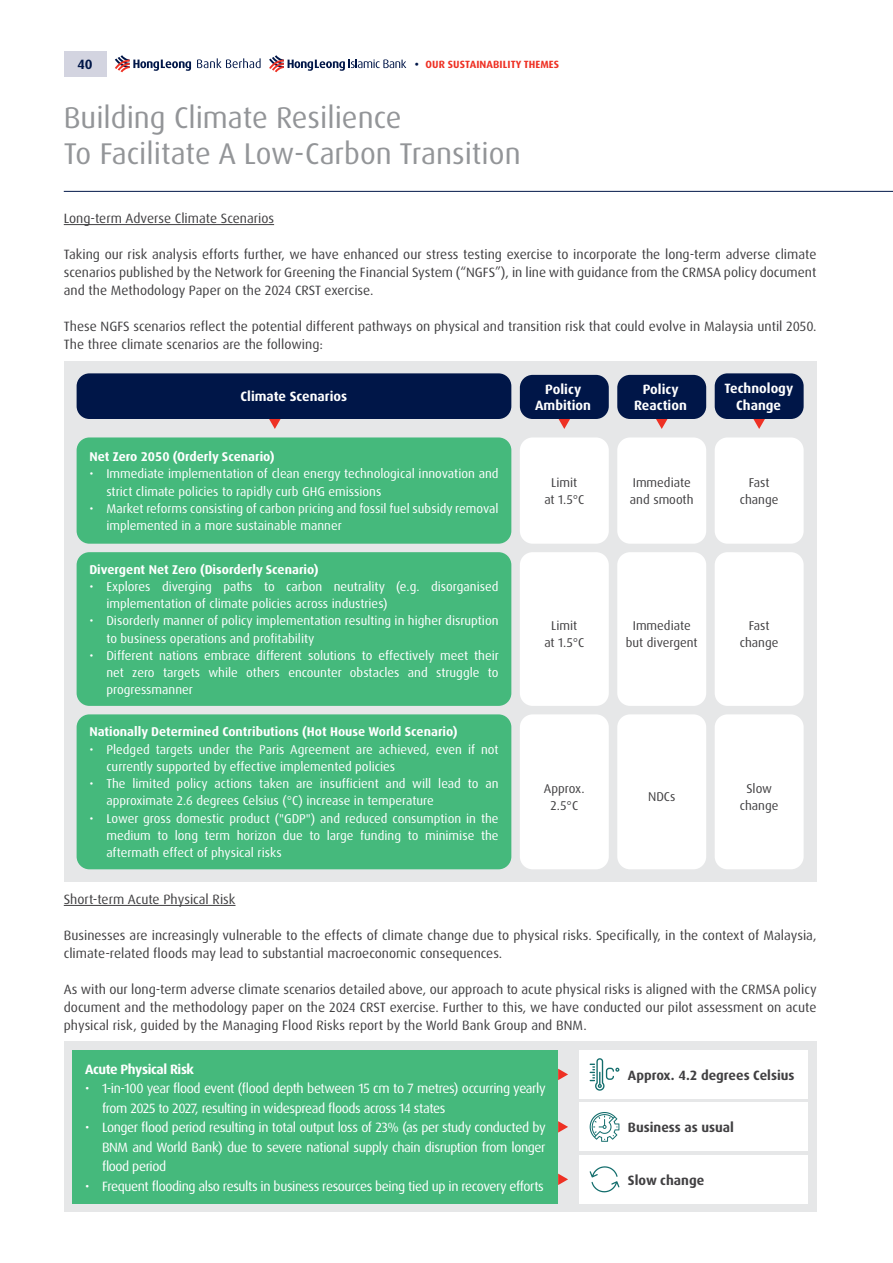
<style>
.page{position:relative;width:893px;height:1263px;background:#fff}
.page>*{position:absolute;margin:0;border:0;box-sizing:border-box;transform-origin:0 0}
.t1{font:30px/36px "Dax OT";color:#939598}
.t2{font:13.5px/18px "Dax OT";color:#414042;text-align:justify}
.t3{font:13.5px/19.5px "Dax OT";letter-spacing:-.03em;color:#fff}
.t4{font:700 13.5px/16.5px "Dax OT";color:#fff;text-align:center}
.t5{font:700 13.5px "Dax OT";color:#414042}
.t6{font:700 13.5px "Dax OT";letter-spacing:-.03em;color:#fff}
.t7{font:700 13.5px "Dax OT";color:#001648}
.t8{font:12.75px/17.2px "Dax OT";color:#fff}
.t9{font:700 12.75px "Dax OT";color:#fff}
.t10{font:12.75px/17.2px "Dax OT";color:#414042;text-align:center}
.t11{font:700 10.5px "Dax OT";letter-spacing:.01em;color:#ee3124}
.s1{color:#001648}
</style>
<div class="page">
<hr style="left:64px;top:191px;width:829px;height:1px;background:#001648">
<div style="left:64px;top:51px;width:42px;height:26px;background:#d3d4e0"></div>
<svg style="left:197px;top:58px;width:64px;height:10px"></svg>
<svg style="left:115px;top:55px;width:76px;height:17px"></svg>
<svg style="left:269px;top:55px;width:137px;height:17px"></svg>
<hr style="left:64px;top:224px;width:210px;height:1px;background:#414042">
<div style="left:64px;top:361px;width:752px;height:521px;background:#e6e7e8"></div>
<div style="left:77px;top:373px;width:434px;height:46px;background:#001648;border-radius:13px"></div>
<svg style="left:269px;top:419px;width:12px;height:10px"></svg>
<div style="left:77px;top:437px;width:434px;height:107px;background:#45b97c;border-radius:13px"></div>
<div style="left:520px;top:437px;width:89px;height:107px;background:#fff;border-radius:13px"></div>
<div style="left:617px;top:437px;width:89px;height:107px;background:#fff;border-radius:13px"></div>
<div style="left:715px;top:437px;width:89px;height:107px;background:#fff;border-radius:13px"></div>
<div style="left:520px;top:375px;width:89px;height:44px;background:#001648;border-radius:13px"></div>
<svg style="left:559px;top:419px;width:11px;height:10px"></svg>
<div style="left:617px;top:375px;width:89px;height:44px;background:#001648;border-radius:13px"></div>
<svg style="left:656px;top:419px;width:11px;height:10px"></svg>
<div style="left:715px;top:373px;width:89px;height:46px;background:#001648;border-radius:13px"></div>
<svg style="left:753px;top:419px;width:12px;height:10px"></svg>
<div style="left:77px;top:714px;width:434px;height:155px;background:#45b97c;border-radius:13px"></div>
<div style="left:520px;top:714px;width:89px;height:155px;background:#fff;border-radius:13px"></div>
<div style="left:617px;top:714px;width:89px;height:155px;background:#fff;border-radius:13px"></div>
<div style="left:715px;top:714px;width:89px;height:155px;background:#fff;border-radius:13px"></div>
<div style="left:77px;top:552px;width:434px;height:154px;background:#45b97c;border-radius:13px"></div>
<div style="left:520px;top:552px;width:89px;height:154px;background:#fff;border-radius:13px"></div>
<div style="left:617px;top:552px;width:89px;height:154px;background:#fff;border-radius:13px"></div>
<div style="left:715px;top:552px;width:89px;height:154px;background:#fff;border-radius:13px"></div>
<hr style="left:64px;top:905px;width:172px;height:1px;background:#414042">
<div style="left:64px;top:1042px;width:752px;height:170px;background:#e6e7e8"></div>
<div style="left:72px;top:1050px;width:486px;height:153px;background:#45b97c"></div>
<svg style="left:558px;top:1069px;width:10px;height:11px"></svg>
<svg style="left:558px;top:1121px;width:10px;height:11px"></svg>
<svg style="left:558px;top:1173px;width:10px;height:12px"></svg>
<div style="left:580px;top:1050px;width:228px;height:48px;background:#fff"></div>
<div style="left:580px;top:1103px;width:228px;height:48px;background:#fff"></div>
<div style="left:580px;top:1155px;width:228px;height:48px;background:#fff"></div>
<svg style="left:590px;top:1058px;width:29px;height:33px"></svg>
<svg style="left:590px;top:1166px;width:29px;height:26px"></svg>
<svg style="left:590px;top:1112px;width:29px;height:30px"></svg>
<p class="t7" style="left:77px;top:56px;width:17px">40</p>
<p class="t11" style="left:415px;top:58px;width:146px"><span class="s1">•</span> OUR SUSTAINABILITY THEMES</p>
<h1 class="t1" style="left:64px;top:100px;width:458px">Building Climate Resilience<br>To Facilitate A Low-Carbon Transition</h1>
<p class="t2" style="left:64px;top:210px;width:212px">Long-term Adverse Climate Scenarios</p>
<p class="t2" style="left:64px;top:246px;width:754px">Taking our risk analysis efforts further, we have enhanced our stress testing exercise to incorporate the long-term adverse climate scenarios published by the Network for Greening the Financial System (“NGFS”), in line with guidance from the CRMSA policy document and the Methodology Paper on the 2024 CRST exercise.</p>
<p class="t2" style="left:64px;top:318px;width:754px">These NGFS scenarios reflect the potential different pathways on physical and transition risk that could evolve in Malaysia until 2050.<br>The three climate scenarios are the following:</p>
<p class="t4" style="left:241px;top:389px;width:108px">Climate Scenarios</p>
<p class="t4" style="left:725px;top:380px;width:70px">Technology<br>Change</p>
<p class="t4" style="left:535px;top:381px;width:57px">Policy<br>Ambition</p>
<p class="t4" style="left:634px;top:381px;width:54px">Policy<br>Reaction</p>
<p class="t9" style="left:89px;top:448px;width:187px">Net Zero 2050 (Orderly Scenario)</p>
<p class="t8" style="left:106px;top:465px;width:394px;text-indent:-17px">• Immediate implementation of clean energy technological innovation and strict climate policies to rapidly curb GHG emissions</p>
<p class="t8" style="left:106px;top:500px;width:394px;text-indent:-17px">• Market reforms consisting of carbon pricing and fossil fuel subsidy removal implemented in a more sustainable manner</p>
<p class="t9" style="left:89px;top:561px;width:231px">Divergent Net Zero (Disorderly Scenario)</p>
<p class="t8" style="left:106px;top:578px;width:394px;text-indent:-17px">• Explores diverging paths to carbon neutrality (e.g. disorganised implementation of climate policies across industries)</p>
<p class="t8" style="left:106px;top:612px;width:394px;text-indent:-17px">• Disorderly manner of policy implementation resulting in higher disruption to business operations and profitability</p>
<p class="t8" style="left:106px;top:647px;width:394px;text-align:justify;text-indent:-17px">• Different nations embrace different solutions to effectively meet their net zero targets while others encounter obstacles and struggle to progressmanner</p>
<p class="t9" style="left:89px;top:724px;width:370px">Nationally Determined Contributions (Hot House World Scenario)</p>
<p class="t8" style="left:106px;top:741px;width:394px;text-indent:-17px">• Pledged targets under the Paris Agreement are achieved, even if not currently supported by effective implemented policies</p>
<p class="t8" style="left:106px;top:775px;width:394px;text-indent:-17px">• The limited policy actions taken are insufficient and will lead to an approximate 2.6 degrees Celsius (°C) increase in temperature</p>
<p class="t8" style="left:106px;top:810px;width:394px;text-align:justify;text-indent:-17px">• Lower gross domestic product ("GDP") and reduced consumption in the medium to long term horizon due to large funding to minimise the aftermath effect of physical risks</p>
<p class="t10" style="left:544px;top:474px;width:41px">Limit<br>at 1.5°C</p>
<p class="t10" style="left:630px;top:474px;width:65px;text-align:left">Immediate and smooth</p>
<p class="t10" style="left:740px;top:474px;width:40px">Fast change</p>
<p class="t10" style="left:544px;top:617px;width:41px">Limit<br>at 1.5°C</p>
<p class="t10" style="left:626px;top:617px;width:73px">Immediate but divergent</p>
<p class="t10" style="left:740px;top:617px;width:40px">Fast change</p>
<p class="t10" style="left:544px;top:779px;width:42px">Approx.<br>2.5°C</p>
<p class="t10" style="left:648px;top:788px;width:29px">NDCs</p>
<p class="t10" style="left:740px;top:779px;width:40px">Slow change</p>
<p class="t2" style="left:64px;top:890px;width:173px">Short-term Acute Physical Risk</p>
<p class="t2" style="left:64px;top:926px;width:754px">Businesses are increasingly vulnerable to the effects of climate change due to physical risks. Specifically, in the context of Malaysia, climate-related floods may lead to substantial macroeconomic consequences.</p>
<p class="t2" style="left:64px;top:980px;width:754px">As with our long-term adverse climate scenarios detailed above, our approach to acute physical risks is aligned with the CRMSA policy document and the methodology paper on the 2024 CRST exercise. Further to this, we have conducted our pilot assessment on acute physical risk, guided by the Managing Flood Risks report by the World Bank Group and BNM.</p>
<p class="t6" style="left:85px;top:1060px;width:111px">Acute Physical Risk</p>
<p class="t3" style="left:102px;top:1079px;width:445px;text-indent:-17px">• 1-in-100 year flood event (flood depth between 15 cm to 7 metres) occurring yearly from 2025 to 2027, resulting in widespread floods across 14 states</p>
<p class="t3" style="left:102px;top:1118px;width:445px;text-align:justify;text-indent:-17px">• Longer flood period resulting in total output loss of 23% (as per study conducted by BNM and World Bank) due to severe national supply chain disruption from longer flood period</p>
<p class="t3" style="left:85px;top:1176px;width:460px">• Frequent flooding also results in business resources being tied up in recovery efforts</p>
<p class="t5" style="left:628px;top:1066px;width:168px">Approx. 4.2 degrees Celsius</p>
<p class="t5" style="left:628px;top:1119px;width:108px">Business as usual</p>
<p class="t5" style="left:628px;top:1171px;width:78px">Slow change</p>
</div>
